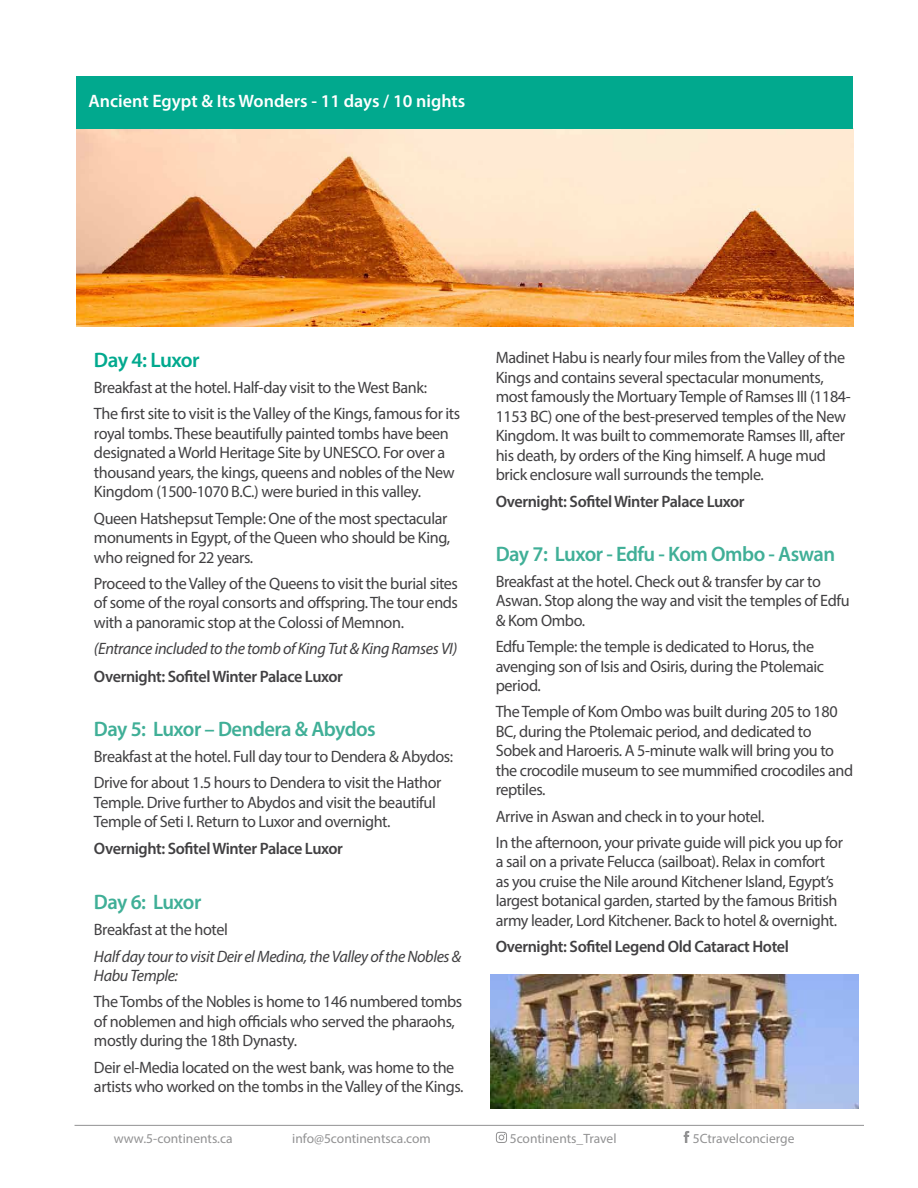
<style>
.page{position:relative;width:918px;height:1188px;background:#fff}
.page>*{position:absolute;margin:0;border:0;box-sizing:border-box;transform-origin:0 0}
.t1{font:600 21px "Myriad Pro";letter-spacing:-.025em;color:#40af97}
.t2{font:600 21px "Myriad Pro";letter-spacing:-.03em;color:#01a98e}
.t3{font:600 18px "Myriad Pro";color:#fff}
.t4{font:16.5px/19.5px "Myriad Pro";letter-spacing:-.025em;color:#414042}
.t5{font:600 16.5px "Myriad Pro";letter-spacing:-.025em;color:#414042}
.t6{font:italic 16.5px/19.5px "Myriad Pro";letter-spacing:-.025em;color:#414042}
.t7{font:13.5px "Myriad Pro";color:#929293}
</style>
<div class="page">
<svg style="left:496px;top:1132px;width:11px;height:11px"></svg>
<svg style="left:684px;top:1131px;width:5px;height:12px"></svg>
<hr style="left:75px;top:1125px;width:789px;height:1px;background:#929293">
<img style="left:76px;top:128px;width:777px;height:198px">
<div style="left:76px;top:76px;width:778px;height:52px;background:#01a98e"></div>
<img style="left:491px;top:974px;width:367px;height:134px">
<p class="t3" style="left:89px;top:90px;width:378px">Ancient Egypt &amp; Its Wonders - 11 days / 10 nights</p>
<p class="t2" style="left:94px;top:346px;width:107px">Day 4: Luxor</p>
<p class="t4" style="left:94px;top:374px;width:368px;line-height:26.2px">Breakfast at the hotel. Half-day visit to the West Bank:<br>The first site to visit is the Valley of the Kings, famous for its</p>
<p class="t4" style="left:94px;top:423px;width:362px">royal tombs. These beautifully painted tombs have been designated a World Heritage Site by UNESCO. For over a thousand years, the kings, queens and nobles of the New Kingdom (1500-1070 B.C.) were buried in this valley.</p>
<p class="t4" style="left:94px;top:508px;width:358px">Queen Hatshepsut Temple: One of the most spectacular monuments in Egypt, of the Queen who should be King, who reigned for 22 years.</p>
<p class="t4" style="left:94px;top:573px;width:366px;text-align:justify">Proceed to the Valley of the Queens to visit the burial sites of some of the royal consorts and offspring. The tour ends with a panoramic stop at the Colossi of Memnon.</p>
<p class="t6" style="left:94px;top:638px;width:365px">(Entrance included to the tomb of King Tut &amp; King Ramses VI)</p>
<p class="t5" style="left:94px;top:666px;width:250px">Overnight: Sofitel Winter Palace Luxor</p>
<p class="t1" style="left:94px;top:715px;width:283px">Day 5: Luxor – Dendera &amp; Abydos</p>
<p class="t4" style="left:94px;top:743px;width:361px;line-height:26.2px">Breakfast at the hotel. Full day tour to Dendera &amp; Abydos:<br>Drive for about 1.5 hours to Dendera to visit the Hathor</p>
<p class="t4" style="left:94px;top:792px;width:343px">Temple. Drive further to Abydos and visit the beautiful<br>Temple of Seti I. Return to Luxor and overnight.</p>
<p class="t5" style="left:94px;top:837px;width:250px">Overnight: Sofitel Winter Palace Luxor</p>
<p class="t1" style="left:94px;top:889px;width:109px">Day 6: Luxor</p>
<p class="t4" style="left:94px;top:920px;width:135px">Breakfast at the hotel</p>
<p class="t6" style="left:94px;top:946px;width:369px">Half day tour to visit Deir el Medina, the Valley of the Nobles &amp;<br>Habu Temple:</p>
<p class="t4" style="left:94px;top:992px;width:370px">The Tombs of the Nobles is home to 146 numbered tombs of noblemen and high officials who served the pharaohs, mostly during the 18th Dynasty.</p>
<p class="t4" style="left:94px;top:1057px;width:371px">Deir el-Media located on the west bank, was home to the artists who worked on the tombs in the Valley of the Kings.</p>
<p class="t4" style="left:496px;top:348px;width:357px">Madinet Habu is nearly four miles from the Valley of the Kings and contains several spectacular monuments, most famously the Mortuary Temple of Ramses III (1184- 1153 BC) one of the best-preserved temples of the New Kingdom. It was built to commemorate Ramses III, after his death, by orders of the King himself. A huge mud brick enclosure wall surrounds the temple.</p>
<p class="t5" style="left:496px;top:491px;width:250px">Overnight: Sofitel Winter Palace Luxor</p>
<p class="t1" style="left:496px;top:540px;width:341px">Day 7: Luxor - Edfu - Kom Ombo - Aswan</p>
<p class="t4" style="left:496px;top:571px;width:355px">Breakfast at the hotel. Check out &amp; transfer by car to<br>Aswan. Stop along the way and visit the temples of Edfu &amp; Kom Ombo.</p>
<p class="t4" style="left:496px;top:637px;width:330px">Edfu Temple: the temple is dedicated to Horus, the avenging son of Isis and Osiris, during the Ptolemaic period.</p>
<p class="t4" style="left:496px;top:702px;width:359px">The Temple of Kom Ombo was built during 205 to 180<br>BC, during the Ptolemaic period, and dedicated to Sobek and Haroeris. A 5-minute walk will bring you to the crocodile museum to see mummified crocodiles and reptiles.</p>
<p class="t4" style="left:496px;top:803px;width:349px;line-height:26.2px">Arrive in Aswan and check in to your hotel.<br>In the afternoon, your private guide will pick you up for</p>
<p class="t4" style="left:496px;top:852px;width:343px">a sail on a private Felucca (sailboat). Relax in comfort as you cruise the Nile around Kitchener Island, Egypt’s largest botanical garden, started by the famous British army leader, Lord Kitchener. Back to hotel &amp; overnight.</p>
<p class="t5" style="left:496px;top:936px;width:295px">Overnight: Sofitel Legend Old Cataract Hotel</p>
<p class="t7" style="left:114px;top:1130px;width:120px">www.5-continents.ca</p>
<p class="t7" style="left:292px;top:1130px;width:140px">info@5continentsca.com</p>
<p class="t7" style="left:510px;top:1130px;width:108px">5continents_Travel</p>
<p class="t7" style="left:693px;top:1130px;width:103px">5Ctravelconcierge</p>
</div>
